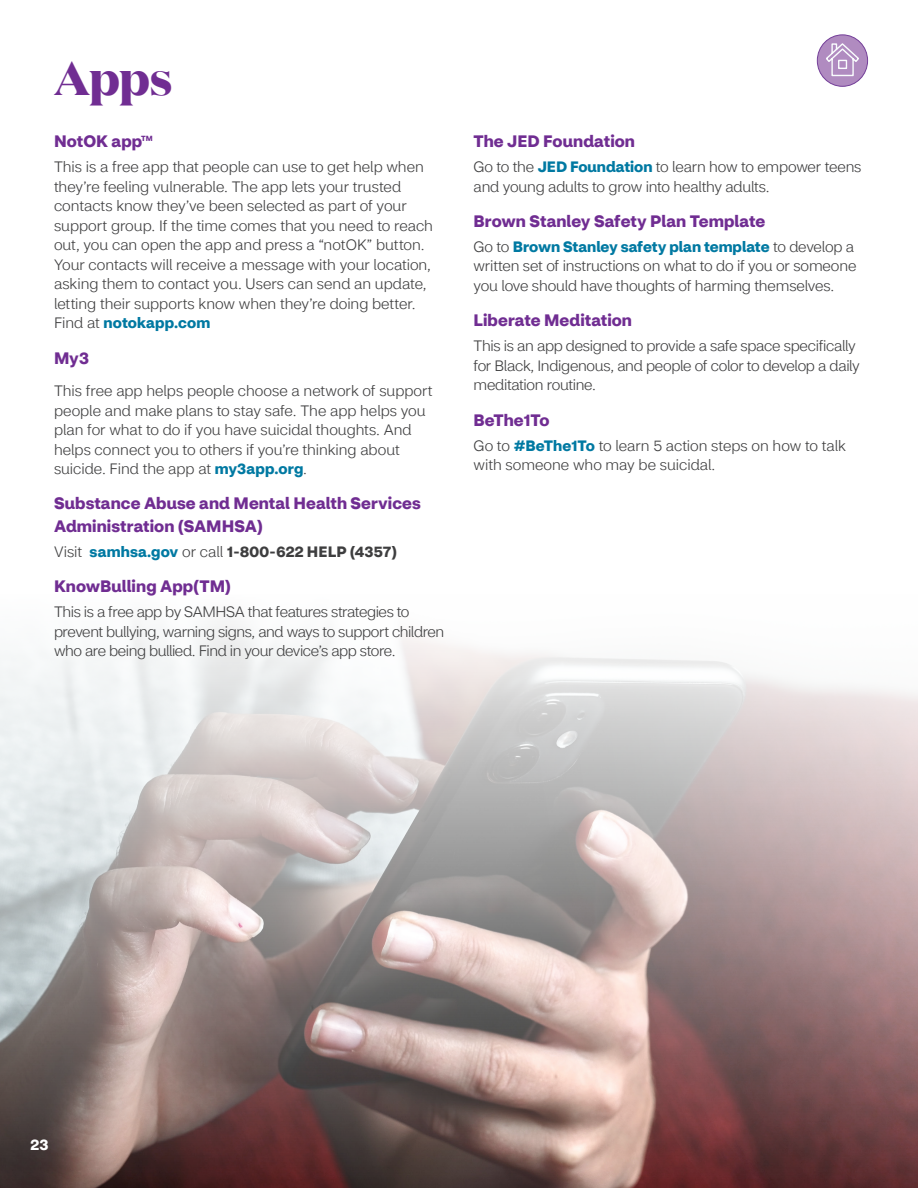
<style>
.page{position:relative;width:918px;height:1188px;background:#fff}
.page>*{position:absolute;margin:0;border:0;box-sizing:border-box;transform-origin:0 0}
.Page_Headline{font:700 48px "Domaine Display";color:#702d92}
.Body_headline{font:700 16.5px/22.5px "CVS Health Sans";letter-spacing:.005em;color:#702d92}
.Body_headline-2{font:700 16.5px "CVS Health Sans";letter-spacing:-.015em;color:#702d92}
.Body{font:300 15px/19.5px "CVS Health Sans";letter-spacing:-.01em;color:#3e3e3f}
.Body_headline-3{font:300 15px/19.5px "CVS Health Sans";color:#3e3e3f}
.Body-2{font:300 15px/19.5px "CVS Health Sans";letter-spacing:-.03em;color:#3e3e3f}
.Body-3{font:700 15px "CVS Health Sans";letter-spacing:.01em;color:#3e3e3f}
.t1{font:700 15px "CVS Health Sans";color:#fff}
.Body_headline-4{font:700 7.35px "CVS Health Sans";color:#702d92}
.s1{font-weight:700;color:#0079a2}
.s2{font-weight:300}
.s3{color:#0079a2}
</style>
<div class="page">
<div style="left:817px;top:35px;width:51px;height:51px;background:#b08bc0;border-radius:50%"></div>
<div style="left:817px;top:34px;width:51px;height:53px;border:1px solid #743f99;border-radius:50%"></div>
<svg style="left:825px;top:42px;width:35px;height:35px"></svg>
<img style="left:0;top:621px;width:918px;height:567px">
<h2 class="Page_Headline" style="left:54px;top:43px;width:120px">Apps</h2>
<h3 class="Body_headline" style="left:54px;top:130px;width:90px">NotOK app</h3>
<h3 class="Body_headline-4" style="left:141px;top:133px;width:13px">TM</h3>
<p class="Body" style="left:54px;top:157px;width:381px">This is a free app that people can use to get help when they’re feeling vulnerable. The app lets your trusted contacts know they’ve been selected as part of your support group. If the time comes that you need to reach out, you can open the app and press a “notOK” button.<br>Your contacts will receive a message with your location, asking them to contact you. Users can send an update, letting their supports know when they’re doing better.<br>Find at <span class="s1">notokapp.com</span></p>
<h3 class="Body_headline" style="left:54px;top:347px;width:36px">My3</h3>
<h3 class="Body_headline-3" style="left:54px;top:381px;width:380px">This free app helps people choose a network of support people and make plans to stay safe. The app helps you plan for what to do if you have suicidal thoughts. And helps connect you to others if you’re thinking about suicide. Find the app at <span class="s1">my3app.org</span>.</h3>
<h3 class="Body_headline" style="left:54px;top:492px;width:368px">Substance Abuse and Mental Health Services<br>Administration (SAMHSA)</h3>
<p class="Body-3" style="left:54px;top:542px;width:345px"><span class="s2">Visit</span> <span class="s3">samhsa.gov</span> <span class="s2">or call</span> 1-800-622 HELP (4357)</p>
<h3 class="Body_headline" style="left:54px;top:575px;width:179px">KnowBulling App(TM)</h3>
<p class="Body-2" style="left:54px;top:602px;width:392px">This is a free app by SAMHSA that features strategies to prevent bullying, warning signs, and ways to support children who are being bullied. Find in your device’s app store.</p>
<h3 class="Body_headline" style="left:474px;top:130px;width:163px">The JED Foundation</h3>
<p class="Body" style="left:474px;top:157px;width:389px">Go to the <span class="s1">JED Foundation</span> to learn how to empower teens and young adults to grow into healthy adults.</p>
<h3 class="Body_headline" style="left:474px;top:210px;width:293px">Brown Stanley Safety Plan Template</h3>
<p class="Body" style="left:474px;top:237px;width:384px">Go to <span class="s1">Brown Stanley safety plan template</span> to develop a written set of instructions on what to do if you or someone you love should have thoughts of harming themselves.</p>
<h3 class="Body_headline" style="left:474px;top:309px;width:160px">Liberate Meditation</h3>
<p class="Body" style="left:474px;top:336px;width:388px">This is an app designed to provide a safe space specifically for Black, Indigenous, and people of color to develop a daily meditation routine.</p>
<h3 class="Body_headline-2" style="left:474px;top:410px;width:77px">BeThe1To</h3>
<p class="Body" style="left:474px;top:436px;width:374px">Go to <span class="s1">#BeThe1To</span> to learn 5 action steps on how to talk with someone who may be suicidal.</p>
<p class="t1" style="left:31px;top:1136px;width:19px">23</p>
</div>
